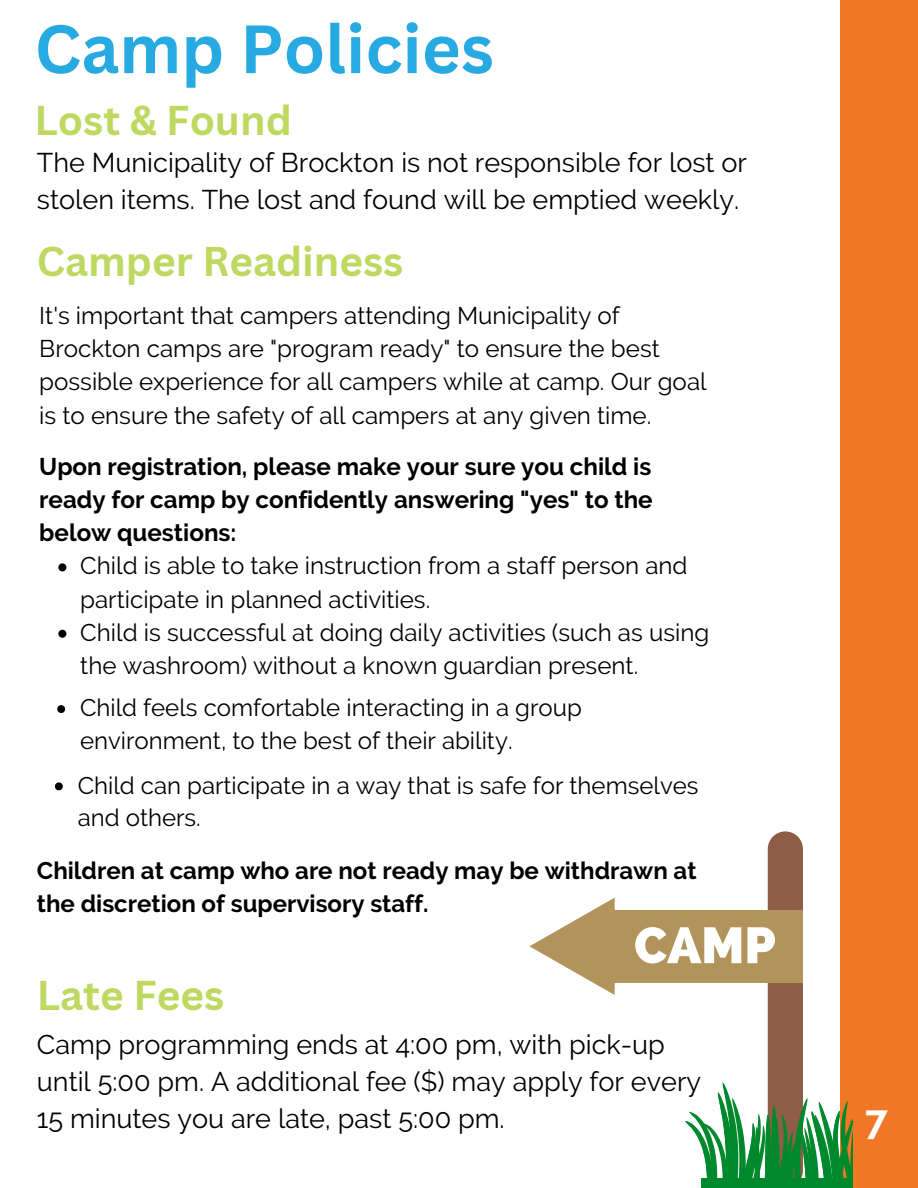
<style>
.page{position:relative;width:918px;height:1188px;background:#fff}
.page>*{position:absolute;margin:0;border:0;box-sizing:border-box;transform-origin:0 0}
.t1{font:700 66.75px "Canva Sans";color:#27aae1}
.t2{font:800 50.55px "Raleway";color:#fff}
.t3{font:700 40.5px "Canva Sans";color:#bed860}
.t4{font:700 40.5px "Raleway";color:#fff}
.t5{font:27px/37.2px "Raleway";color:#000}
.t6{font:24.15px/33.2px "Raleway";color:#000}
.t7{font:700 24.15px/33.2px "Raleway";color:#000;text-align:justify}
.t8{font:24px/32.7px "Raleway";color:#000}
.t9{font:700 24px/32.7px "Raleway";color:#000}
</style>
<div class="page">
<div style="left:841px;top:0;width:77px;height:1188px;background:#f07724"></div>
<svg style="left:685px;top:831px;width:168px;height:357px"></svg>
<svg style="left:58px;top:563px;width:8px;height:8px"></svg>
<svg style="left:58px;top:630px;width:8px;height:8px"></svg>
<svg style="left:57px;top:705px;width:8px;height:8px"></svg>
<svg style="left:55px;top:782px;width:8px;height:8px"></svg>
<div style="left:607px;top:910px;width:196px;height:72px;background:#b2935b"></div>
<svg style="left:529px;top:898px;width:86px;height:97px"></svg>
<h1 class="t1" style="left:35px;top:2px;width:461px">Camp Policies</h1>
<h3 class="t3" style="left:35px;top:92px;width:259px">Lost &amp; Found</h3>
<h2 class="t5" style="left:37px;top:144px;width:712px">The Municipality of Brockton is not responsible for lost or stolen items. The lost and found will be emptied weekly.</h2>
<h4 class="t3" style="left:37px;top:233px;width:368px">Camper Readiness</h4>
<h3 class="t6" style="left:39px;top:299px;width:669px">It's important that campers attending Municipality of Brockton camps are "program ready" to ensure the best possible experience for all campers while at camp. Our goal is to ensure the safety of all campers at any given time.</h3>
<p class="t7" style="left:39px;top:450px;width:615px">Upon registration, please make your sure you child is ready for camp by confidently answering "yes" to the below questions:</p>
<h5 class="t6" style="left:80px;top:549px;width:609px">Child is able to take instruction from a staff person and participate in planned activities.</h5>
<p class="t6" style="left:80px;top:616px;width:631px">Child is successful at doing daily activities (such as using the washroom) without a known guardian present.</p>
<p class="t8" style="left:80px;top:692px;width:503px">Child feels comfortable interacting in a group environment, to the best of their ability.</p>
<p class="t8" style="left:78px;top:769px;width:622px">Child can participate in a way that is safe for themselves and others.</p>
<p class="t9" style="left:37px;top:854px;width:661px">Children at camp who are not ready may be withdrawn at the discretion of supervisory staff.</p>
<h5 class="t2" style="left:634px;top:916px;width:143px">CAMP</h5>
<h3 class="t3" style="left:37px;top:966px;width:189px">Late Fees</h3>
<h4 class="t5" style="left:37px;top:1025px;width:666px">Camp programming ends at 4:00 pm, with pick-up until 5:00 pm. A additional fee ($) may apply for every<br>15 minutes you are late, past 5:00 pm.</h4>
<p class="t4" style="left:865px;top:1096px;width:24px">7</p>
</div>
